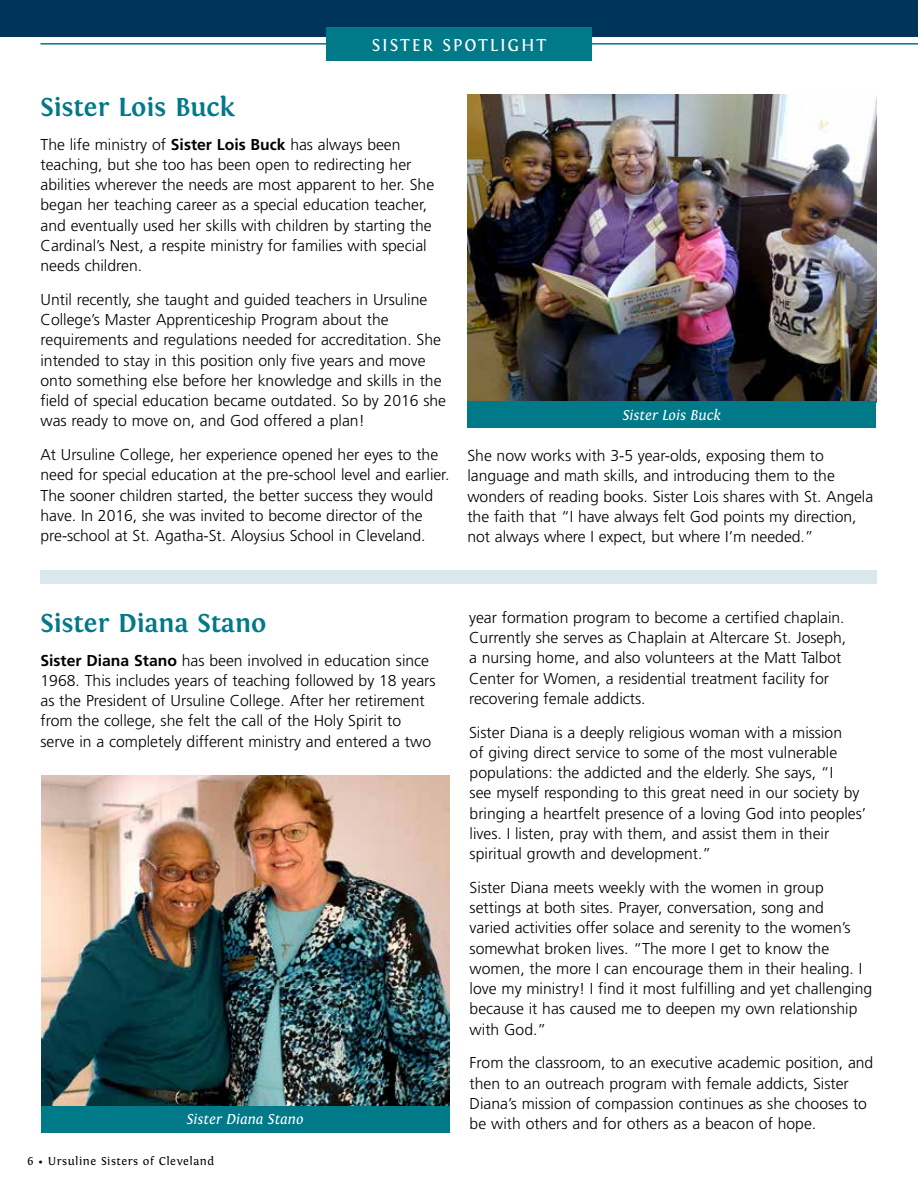
<style>
.page{position:relative;width:918px;height:1188px;background:#fff}
.page>*{position:absolute;margin:0;border:0;box-sizing:border-box;transform-origin:0 0}
.t1{font:700 27px "Fontin";color:#007988}
.t2{font:18px "Fontin";letter-spacing:.1em;color:#fff}
.t3{font:300 15.75px/20.2px "Frutiger";color:#000}
.t4{font:italic 15px "Fontin";color:#fff}
.t5{font:12px "Fontin";letter-spacing:.04em;color:#000}
.s1{font-weight:700}
</style>
<div class="page">
<div style="left:0;top:0;width:918px;height:36px;background:#00355b"></div>
<hr style="left:40px;top:43px;width:878px;height:2px;background:#007988">
<div style="left:326px;top:27px;width:266px;height:34px;background:#007988"></div>
<img style="left:41px;top:776px;width:408px;height:330px">
<div style="left:41px;top:1106px;width:408px;height:27px;background:#007988"></div>
<div style="left:40px;top:571px;width:838px;height:13px;background:#d8e8ed"></div>
<img style="left:468px;top:94px;width:408px;height:307px">
<div style="left:468px;top:401px;width:408px;height:27px;background:#007988"></div>
<p class="t2" style="left:372px;top:35px;width:176px">SISTER SPOTLIGHT</p>
<h1 class="t1" style="left:40px;top:92px;width:196px">Sister Lois Buck</h1>
<p class="t3" style="left:40px;top:134px;width:395px">The life ministry of <span class="s1">Sister Lois Buck</span> has always been teaching, but she too has been open to redirecting her abilities wherever the needs are most apparent to her. She began her teaching career as a special education teacher, and eventually used her skills with children by starting the Cardinal’s Nest, a respite ministry for families with special needs children.</p>
<p class="t3" style="left:40px;top:289px;width:407px">Until recently, she taught and guided teachers in Ursuline College’s Master Apprenticeship Program about the requirements and regulations needed for accreditation. She intended to stay in this position only five years and move onto something else before her knowledge and skills in the field of special education became outdated. So by 2016 she was ready to move on, and God offered a plan!</p>
<p class="t3" style="left:40px;top:445px;width:410px">At Ursuline College, her experience opened her eyes to the need for special education at the pre-school level and earlier.<br>The sooner children started, the better success they would have. In 2016, she was invited to become director of the pre-school at St. Agatha-St. Aloysius School in Cleveland.</p>
<p class="t3" style="left:467px;top:445px;width:407px">She now works with 3-5 year-olds, exposing them to language and math skills, and introducing them to the wonders of reading books. Sister Lois shares with St. Angela the faith that “I have always felt God points my direction, not always where I expect, but where I’m needed.”</p>
<p class="t4" style="left:623px;top:407px;width:100px">Sister Lois Buck</p>
<h1 class="t1" style="left:40px;top:608px;width:228px">Sister Diana Stano</h1>
<p class="t3" style="left:40px;top:650px;width:397px"><span class="s1">Sister Diana Stano</span> has been involved in education since 1968. This includes years of teaching followed by 18 years as the President of Ursuline College. After her retirement from the college, she felt the call of the Holy Spirit to serve in a completely different ministry and entered a two</p>
<p class="t4" style="left:187px;top:1111px;width:118px">Sister Diana Stano</p>
<p class="t5" style="left:27px;top:1154px;width:189px">6 • Ursuline Sisters of Cleveland</p>
<p class="t3" style="left:469px;top:607px;width:379px">year formation program to become a certified chaplain.<br>Currently she serves as Chaplain at Altercare St. Joseph, a nursing home, and also volunteers at the Matt Talbot Center for Women, a residential treatment facility for recovering female addicts.</p>
<p class="t3" style="left:469px;top:722px;width:399px">Sister Diana is a deeply religious woman with a mission<br>of giving direct service to some of the most vulnerable populations: the addicted and the elderly. She says, “I<br>see myself responding to this great need in our society by bringing a heartfelt presence of a loving God into peoples’ lives. I listen, pray with them, and assist them in their spiritual growth and development.”</p>
<p class="t3" style="left:470px;top:877px;width:404px">Sister Diana meets weekly with the women in group settings at both sites. Prayer, conversation, song and<br>varied activities offer solace and serenity to the women’s somewhat broken lives. “The more I get to know the women, the more I can encourage them in their healing. I love my ministry! I find it most fulfilling and yet challenging because it has caused me to deepen my own relationship with God.”</p>
<p class="t3" style="left:470px;top:1053px;width:405px">From the classroom, to an executive academic position, and then to an outreach program with female addicts, Sister Diana’s mission of compassion continues as she chooses to be with others and for others as a beacon of hope.</p>
</div>
